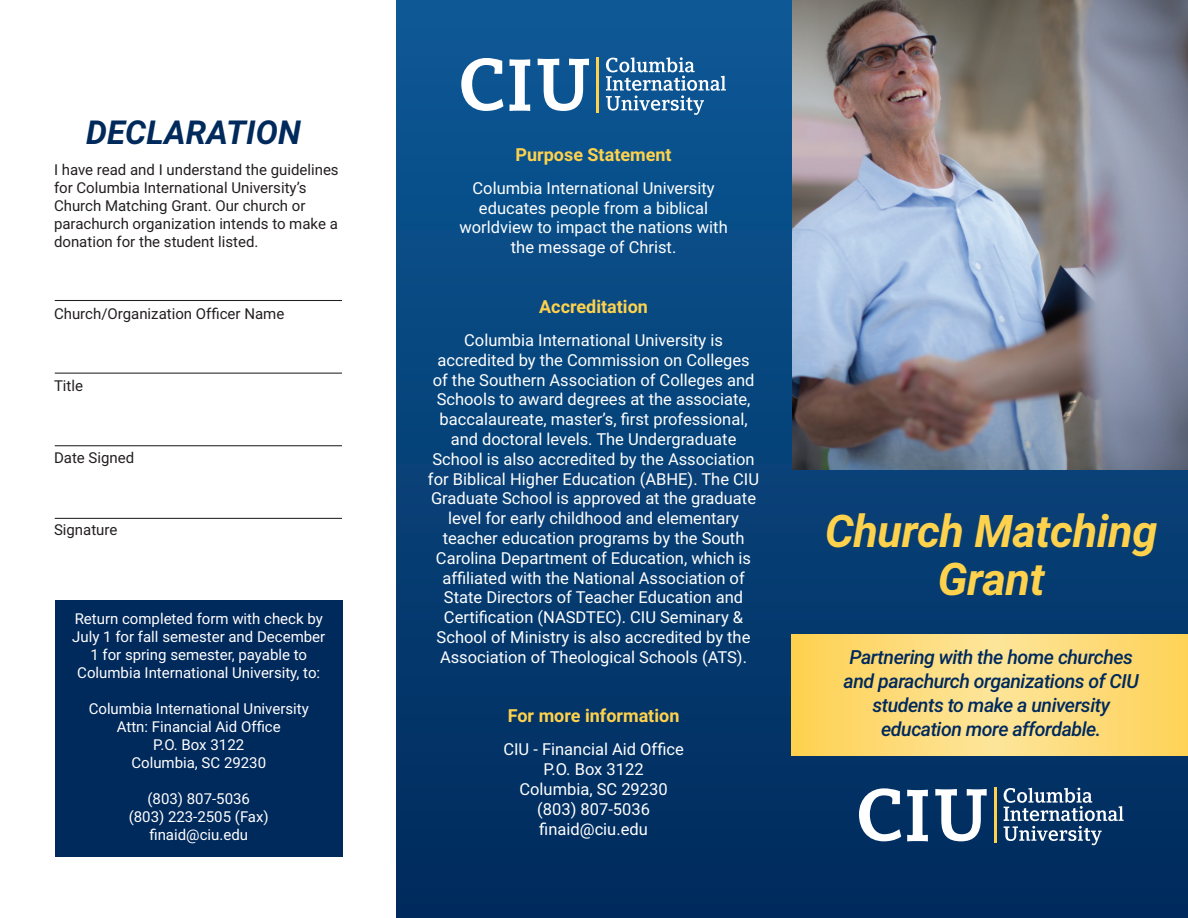
<style>
.page{position:relative;width:1188px;height:918px;background:#fff}
.page>*{position:absolute;margin:0;border:0;box-sizing:border-box;transform-origin:0 0}
.guidelines{font:italic 700 45px "Roboto";letter-spacing:-.01em;color:#fed24c}
.t1{font:italic 700 33px "Roboto";color:#00295c}
.guidelines-2{font:italic 500 19.5px "Roboto";letter-spacing:-.025em;color:#00295c}
.t2{font:700 18px "Roboto";color:#fed24c}
.guidelines-3{font:16.5px/19.8px "Roboto";color:#fff;text-align:center}
.t3{font:15px/18px "Roboto";color:#fff;text-align:center}
.t4{font:15px/18px "Roboto";color:#231f20}
</style>
<div class="page">
<div style="left:396px;top:0;width:792px;height:918px;background:linear-gradient(to bottom,#0d5997,#012b5c)"></div>
<div style="left:55px;top:600px;width:288px;height:257px;background:#00295c"></div>
<hr style="left:55px;top:300px;width:287px;height:1px;background:#231f20">
<hr style="left:596px;top:57px;width:3px;height:55px;background:#fed24c">
<svg style="left:606px;top:57px;width:120px;height:58px;background:#437baa"></svg>
<svg style="left:461px;top:58px;width:43px;height:53px"></svg>
<svg style="left:538px;top:59px;width:51px;height:52px"></svg>
<svg style="left:510px;top:59px;width:20px;height:52px"></svg>
<hr style="left:994px;top:787px;width:3px;height:55px;background:#fed24c">
<svg style="left:1004px;top:788px;width:120px;height:57px;background:#3c5f86"></svg>
<svg style="left:859px;top:788px;width:42px;height:53px"></svg>
<svg style="left:935px;top:789px;width:52px;height:52px"></svg>
<svg style="left:907px;top:790px;width:21px;height:51px"></svg>
<svg style="left:792px;top:635px;width:396px;height:121px;background:#fddb76"></svg>
<hr style="left:55px;top:373px;width:287px;height:1px;background:#231f20">
<hr style="left:55px;top:445px;width:287px;height:1px;background:#231f20">
<hr style="left:55px;top:518px;width:287px;height:1px;background:#231f20">
<img style="left:792px;top:0;width:396px;height:469px">
<p class="t1" style="left:86px;top:109px;width:216px">DECLARATION</p>
<p class="t4" style="left:54px;top:160px;width:286px">I have read and I understand the guidelines for Columbia International University’s Church Matching Grant. Our church or parachurch organization intends to make a donation for the student listed.</p>
<p class="t4" style="left:54px;top:304px;width:232px">Church/Organization Officer Name</p>
<p class="t4" style="left:54px;top:376px;width:31px">Title</p>
<p class="t4" style="left:54px;top:448px;width:82px">Date Signed</p>
<p class="t4" style="left:54px;top:520px;width:65px">Signature</p>
<p class="t3" style="left:72px;top:609px;width:255px">Return completed form with check by July 1 for fall semester and December 1 for spring semester, payable to Columbia International University, to:</p>
<p class="t3" style="left:89px;top:699px;width:222px">Columbia International University</p>
<p class="t3" style="left:117px;top:717px;width:166px">Attn: Financial Aid Office</p>
<p class="t3" style="left:153px;top:735px;width:92px">P.O. Box 3122</p>
<p class="t3" style="left:131px;top:753px;width:136px">Columbia, SC 29230</p>
<p class="t3" style="left:148px;top:789px;width:104px">(803) 807-5036</p>
<p class="t3" style="left:129px;top:807px;width:142px">(803) 223-2505 (Fax)</p>
<p class="t3" style="left:149px;top:825px;width:100px">finaid@ciu.edu</p>
<p class="t2" style="left:516px;top:141px;width:158px">Purpose Statement</p>
<p class="guidelines-3" style="left:460px;top:177px;width:270px">Columbia International University educates people from a biblical worldview to impact the nations with the message of Christ.</p>
<p class="t2" style="left:539px;top:294px;width:110px">Accreditation</p>
<p class="guidelines-3" style="left:428px;top:330px;width:333px">Columbia International University is accredited by the Commission on Colleges of the Southern Association of Colleges and Schools to award degrees at the associate, baccalaureate, master’s, first professional, and doctoral levels. The Undergraduate School is also accredited by the Association for Biblical Higher Education (ABHE). The CIU Graduate School is approved at the graduate level for early childhood and elementary teacher education programs by the South Carolina Department of Education, which is affiliated with the National Association of State Directors of Teacher Education and Certification (NASDTEC). CIU Seminary &amp; School of Ministry is also accredited by the Association of Theological Schools (ATS).</p>
<p class="t2" style="left:508px;top:703px;width:173px">For more information</p>
<p class="guidelines-3" style="left:503px;top:739px;width:182px">CIU - Financial Aid Office<br>P.O. Box 3122<br>Columbia, SC 29230 (803) 807-5036 finaid@ciu.edu</p>
<p class="guidelines" style="left:825px;top:499px;width:334px">Church Matching</p>
<p class="guidelines" style="left:938px;top:547px;width:108px">Grant</p>
<p class="guidelines-2" style="left:849px;top:643px;width:285px">Partnering with the home churches</p>
<p class="guidelines-2" style="left:844px;top:667px;width:297px">and parachurch organizations of CIU</p>
<p class="guidelines-2" style="left:873px;top:691px;width:239px">students to make a university</p>
<p class="guidelines-2" style="left:881px;top:715px;width:222px">education more affordable.</p>
</div>
